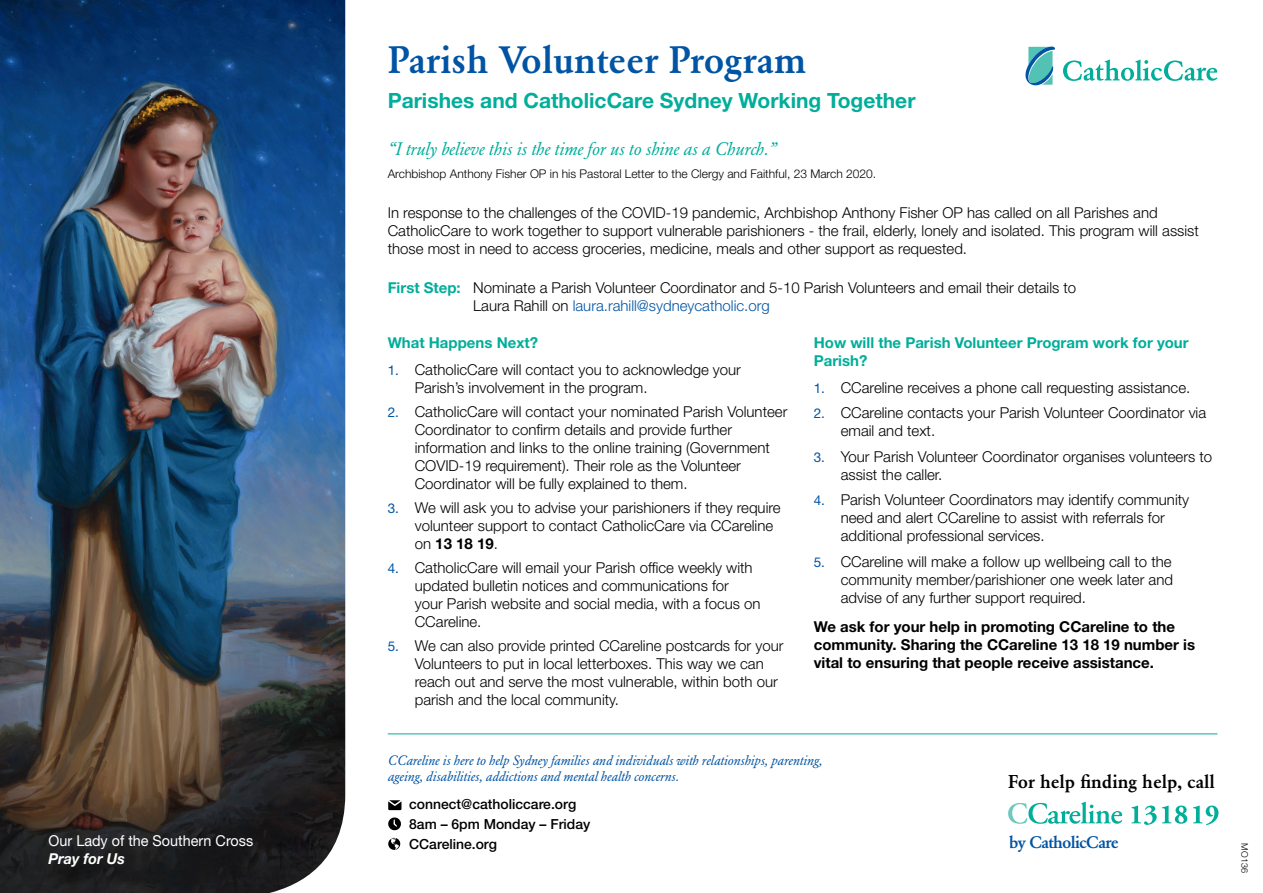
<style>
.page{position:relative;width:1263px;height:893px;background:#fff}
.page>*{position:absolute;margin:0;border:0;box-sizing:border-box;transform-origin:0 0}
.t1{font:500 37.8px "Garamond BE";color:#0054a4}
.t2{font:700 21px "Helvetica Neue LT Std";color:#00ae9a}
.t3{font:500 18.45px "Garamond BE";color:#000}
.t4{font:italic 18px "Garamond BE";color:#00ae9a}
.t5{font:500 16.65px "Garamond BE";letter-spacing:-.04em;color:#0054a4}
.t6{font:300 15px/18px "Helvetica Neue LT Std";color:#000}
.t7{font:700 15px/18px "Helvetica Neue LT Std";color:#000}
.t8{font:700 15px/18px "Helvetica Neue LT Std";color:#00ae9a}
.t9{font:15px "Helvetica Neue LT Std";color:#fff;scale:.96 1}
.t10{font:italic 700 15px "Helvetica Neue LT Std";color:#fff;scale:.96 1}
.t11{font:500 13.95px/20.1px "Helvetica Neue LT Std";color:#000}
.t12{font:italic 13.5px/16.2px "Garamond BE";color:#0054a4}
.t13{font:300 12px "Helvetica Neue LT Std";color:#000}
.t14{font:300 9px "Helvetica Neue LT Std";color:#000}
.s1{font-weight:700;color:#00ae9a}
.s2{color:#0054a4}
.s3{font-weight:400;font-size:13.5px;color:#0054a4}
.s4{font-weight:700}
</style>
<div class="page">
<svg style="left:1025px;top:47px;width:30px;height:39px"></svg>
<svg style="left:1063px;top:60px;width:154px;height:21px"></svg>
<img style="left:0;top:0;width:345px;height:893px">
<svg style="left:388px;top:800px;width:13px;height:10px"></svg>
<svg style="left:388px;top:817px;width:13px;height:13px"></svg>
<svg style="left:388px;top:837px;width:13px;height:13px"></svg>
<svg style="left:1008px;top:802px;width:114px;height:22px"></svg>
<svg style="left:1131px;top:805px;width:56px;height:20px"></svg>
<svg style="left:1193px;top:805px;width:25px;height:20px"></svg>
<hr style="left:388px;top:734px;width:829px;height:1px;background:#00ae9a">
<p class="t9" style="left:49px;top:831px;width:215px">Our Lady of the Southern Cross</p>
<p class="t10" style="left:49px;top:849px;width:81px">Pray for Us</p>
<h1 class="t1" style="left:388px;top:38px;width:420px">Parish Volunteer Program</h1>
<h2 class="t2" style="left:388px;top:87px;width:529px">Parishes and CatholicCare Sydney Working Together</h2>
<p class="t4" style="left:388px;top:137px;width:390px">“I truly believe this is the time for us to shine as a Church.”</p>
<p class="t13" style="left:388px;top:166px;width:490px">Archbishop Anthony Fisher OP in his Pastoral Letter to the Clergy and Faithful, 23 March 2020.</p>
<p class="t6" style="left:388px;top:203px;width:813px">In response to the challenges of the COVID-19 pandemic, Archbishop Anthony Fisher OP has called on all Parishes and<br>CatholicCare to work together to support vulnerable parishioners - the frail, elderly, lonely and isolated. This program will assist those most in need to access groceries, medicine, meals and other support as requested.</p>
<p class="t6" style="left:473px;top:278px;width:604px;text-indent:-86px"><span class="s1">First Step:</span> Nominate a Parish Volunteer Coordinator and 5-10 Parish Volunteers and email their details to<br>Laura Rahill on <span class="s2">laura.rahill@sydneycatholic.org</span></p>
<p class="t8" style="left:388px;top:333px;width:152px">What Happens Next?</p>
<p class="t6" style="left:415px;top:360px;width:328px;text-indent:-27px"><span class="s3">1.</span> CatholicCare will contact you to acknowledge your<br>Parish’s involvement in the program.</p>
<p class="t6" style="left:415px;top:402px;width:374px;text-indent:-27px"><span class="s3">2.</span> CatholicCare will contact your nominated Parish Volunteer Coordinator to confirm details and provide further information and links to the online training (Government COVID-19 requirement). Their role as the Volunteer Coordinator will be fully explained to them.</p>
<p class="t6" style="left:415px;top:498px;width:367px;text-indent:-27px"><span class="s3">3.</span> We will ask you to advise your parishioners if they require volunteer support to contact CatholicCare via CCareline on <span class="s4">13 18 19</span>.</p>
<p class="t6" style="left:415px;top:558px;width:347px;text-indent:-27px"><span class="s3">4.</span> CatholicCare will email your Parish office weekly with updated bulletin notices and communications for your Parish website and social media, with a focus on CCareline.</p>
<p class="t6" style="left:415px;top:636px;width:370px;text-indent:-27px"><span class="s3">5.</span> We can also provide printed CCareline postcards for your Volunteers to put in local letterboxes. This way we can reach out and serve the most vulnerable, within both our parish and the local community.</p>
<p class="t8" style="left:814px;top:333px;width:376px">How will the Parish Volunteer Program work for your<br>Parish?</p>
<p class="t6" style="left:814px;top:378px;width:378px"><span class="s3">1.</span> CCareline receives a phone call requesting assistance.</p>
<p class="t6" style="left:841px;top:403px;width:367px;text-indent:-27px"><span class="s3">2.</span> CCareline contacts your Parish Volunteer Coordinator via email and text.</p>
<p class="t6" style="left:841px;top:447px;width:373px;text-indent:-27px"><span class="s3">3.</span> Your Parish Volunteer Coordinator organises volunteers to assist the caller.</p>
<p class="t6" style="left:841px;top:490px;width:350px;text-indent:-27px"><span class="s3">4.</span> Parish Volunteer Coordinators may identify community need and alert CCareline to assist with referrals for additional professional services.</p>
<p class="t6" style="left:841px;top:552px;width:334px;text-align:justify;text-indent:-27px"><span class="s3">5.</span> CCareline will make a follow up wellbeing call to the community member/parishioner one week later and advise of any further support required.</p>
<p class="t7" style="left:814px;top:617px;width:383px">We ask for your help in promoting CCareline to the community. Sharing the CCareline 13 18 19 number is vital to ensuring that people receive assistance.</p>
<p class="t12" style="left:388px;top:753px;width:436px">CCareline is here to help Sydney families and individuals with relationships, parenting, ageing, disabilities, addictions and mental health concerns.</p>
<p class="t11" style="left:409px;top:793px;width:183px">connect@catholiccare.org<br>8am – 6pm Monday – Friday<br>CCareline.org</p>
<p class="t3" style="left:1008px;top:771px;width:208px">For help finding help, call</p>
<p class="t5" style="left:1009px;top:832px;width:111px">by CatholicCare</p>
<p class="t14" style="left:1250px;top:843px;width:31px;rotate:90deg">MO136</p>
</div>
